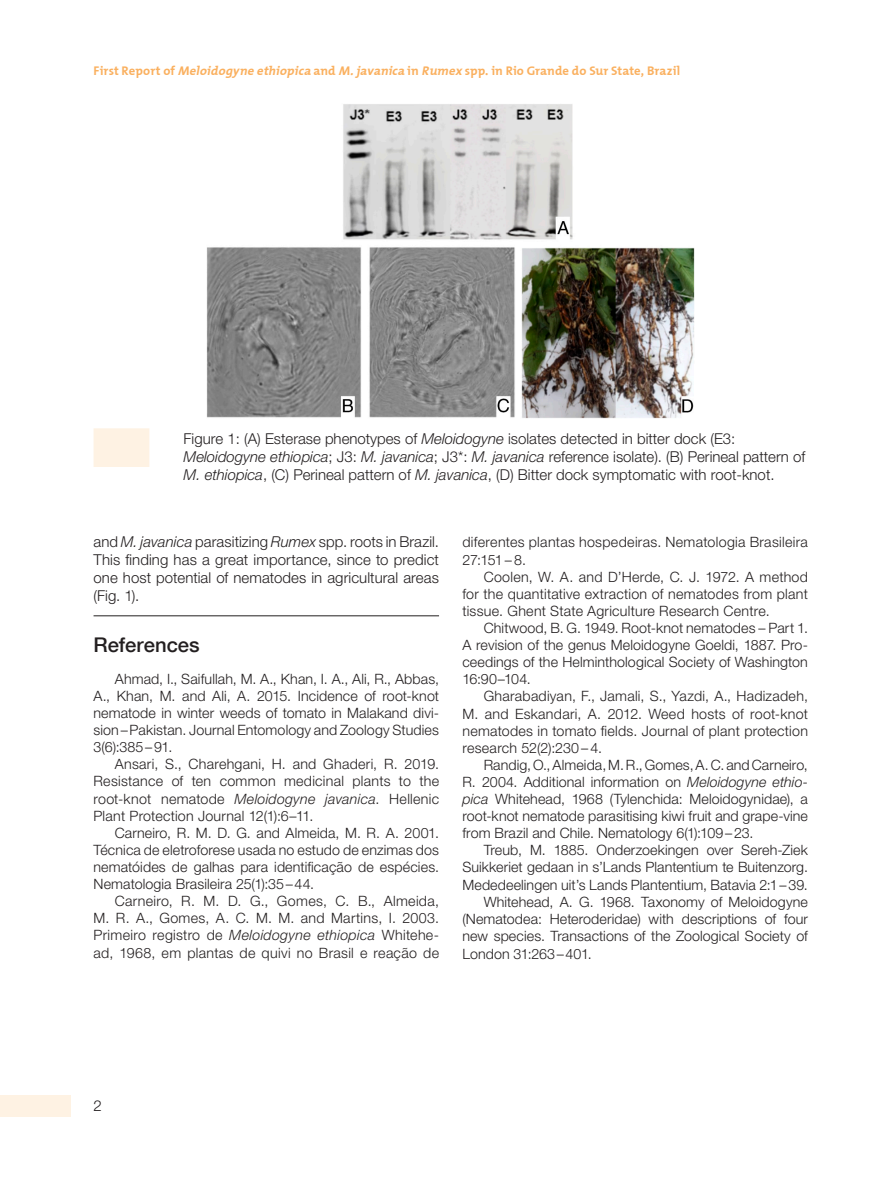
<style>
.page{position:relative;width:893px;height:1178px;background:#fff}
.page>*{position:absolute;margin:0;border:0;box-sizing:border-box;transform-origin:0 0}
.pRefTitle{font:500 20.25px "Helvetica Neue LT Com";color:#231f20}
.pFigureCaption2{font:300 15px/18px "Helvetica Neue LT Pro";color:#231f20}
.pAbspara{font:300 15px/18px "Helvetica Neue LT Pro";letter-spacing:.005em;color:#231f20;text-align:justify}
.page-number{font:300 15px "Helvetica Neue LT Pro";color:#231f20}
.pReference{font:300 14.25px/17.1px "Helvetica Neue LT Pro";letter-spacing:.01em;color:#231f20;text-align:justify}
.t1{font:700 12.75px "The Mix Plain";letter-spacing:.01em;color:#fab05f}
.s1{font-style:italic}
.s2{font-family:"Helvetica Neue LT Std";font-style:italic}
</style>
<div class="page">
<div style="left:0;top:1095px;width:70px;height:21px;background:#fef2e3"></div>
<hr style="left:94px;top:615px;width:345px;height:1px;background:#231f20">
<div style="left:94px;top:428px;width:55px;height:39px;background:#fef2e3"></div>
<img style="left:207px;top:104px;width:488px;height:314px">
<p class="t1" style="left:94px;top:60px;width:588px">First Report of <span class="s1">Meloidogyneethiopica</span> and <span class="s1">M.javanica</span> in <span class="s1">Rumex</span>spp. in Rio Grande do Sur State, Brazil</p>
<p class="pFigureCaption2" style="left:184px;top:430px;width:623px">Figure 1: (A) Esterase phenotypes of <span class="s2">Meloidogyne</span> isolates detected in bitter dock (E3:<br><span class="s2">Meloidogyne ethiopica</span>; J3: <span class="s2">M. javanica</span>; J3*: <span class="s2">M. javanica</span> reference isolate). (B) Perineal pattern of<br><span class="s2">M. ethiopica</span>, (C) Perineal pattern of <span class="s2">M. javanica</span>, (D) Bitter dock symptomatic with root-knot.</p>
<p class="pAbspara" style="left:94px;top:532px;width:347px">and <span class="s2">M. javanica</span> parasitizing <span class="s2">Rumex</span> spp. roots in Brazil.<br>This finding has a great importance, since to predict one host potential of nematodes in agricultural areas (Fig. 1).</p>
<p class="pRefTitle" style="left:94px;top:632px;width:108px">References</p>
<p class="pReference" style="left:94px;top:670px;width:347px;text-indent:21px">Ahmad, I., Saifullah, M. A., Khan, I. A., Ali, R., Abbas, A., Khan, M. and Ali, A. 2015. Incidence of root-knot nematode in winter weeds of tomato in Malakand divi&shy;sion–Pakistan. Journal Entomology and Zoology Studies 3(6):385–91.</p>
<p class="pReference" style="left:94px;top:755px;width:347px;text-indent:21px">Ansari, S., Charehgani, H. and Ghaderi, R. 2019.<br>Resistance of ten common medicinal plants to the root-knot nematode <span class="s2">Meloidogyne javanica</span>. Hellenic Plant Protection Journal 12(1):6–11.</p>
<p class="pReference" style="left:94px;top:824px;width:347px;text-indent:21px">Carneiro, R. M. D. G. and Almeida, M. R. A. 2001.<br>Técnica de eletroforese usada no estudo de enzimas dos nematóides de galhas para identificação de espécies.<br>Nematologia Brasileira 25(1):35–44.</p>
<p class="pReference" style="left:94px;top:892px;width:347px;text-indent:21px">Carneiro, R. M. D. G., Gomes, C. B., Almeida, M. R. A., Gomes, A. C. M. M. and Martins, I. 2003.<br>Primeiro registro de <span class="s2">Meloidogyne ethiopica</span> Whitehe&shy;ad, 1968, em plantas de quivi no Brasil e reação de</p>
<p class="pReference" style="left:462px;top:533px;width:347px">diferentes plantas hospedeiras. Nematologia Brasileira<br>27:151 – 8.</p>
<p class="pReference" style="left:462px;top:568px;width:347px;text-indent:21px">Coolen, W. A. and D’Herde, C. J. 1972. A method for the quantitative extraction of nematodes from plant tissue. Ghent State Agriculture Research Centre.</p>
<p class="pReference" style="left:462px;top:619px;width:347px;text-indent:21px">Chitwood, B. G. 1949. Root-knot nematodes – Part 1.<br>A revision of the genus Meloidogyne Goeldi, 1887. Pro&shy;ceedings of the Helminthological Society of Washington 16:90–104.</p>
<p class="pReference" style="left:462px;top:687px;width:347px;text-indent:21px">Gharabadiyan, F., Jamali, S., Yazdi, A., Hadizadeh, M. and Eskandari, A. 2012. Weed hosts of root-knot nematodes in tomato fields. Journal of plant protection research 52(2):230 – 4.</p>
<p class="pReference" style="left:462px;top:756px;width:347px;text-indent:21px">Randig, O., Almeida, M. R., Gomes, A. C. and Carneiro, R. 2004. Additional information on <span class="s2">Meloidogyne ethio&shy;pica</span> Whitehead, 1968 (Tylenchida: Meloidogynidae), a root-knot nematode parasitising kiwi fruit and grape-vine from Brazil and Chile. Nematology 6(1):109–23.</p>
<p class="pReference" style="left:462px;top:841px;width:347px;text-indent:21px">Treub, M. 1885. Onderzoekingen over Sereh-Ziek Suikkeriet gedaan in s’Lands Plantentium te Buitenzorg.<br>Mededeelingen uit’s Lands Plantentium, Batavia 2:1–39.</p>
<p class="pReference" style="left:462px;top:892px;width:347px;text-indent:21px">Whitehead, A. G. 1968. Taxonomy of Meloidogyne (Nematodea: Heteroderidae) with descriptions of four new species. Transactions of the Zoological Society of London 31:263–401.</p>
<p class="page-number" style="left:94px;top:1096px;width:10px">2</p>
</div>
